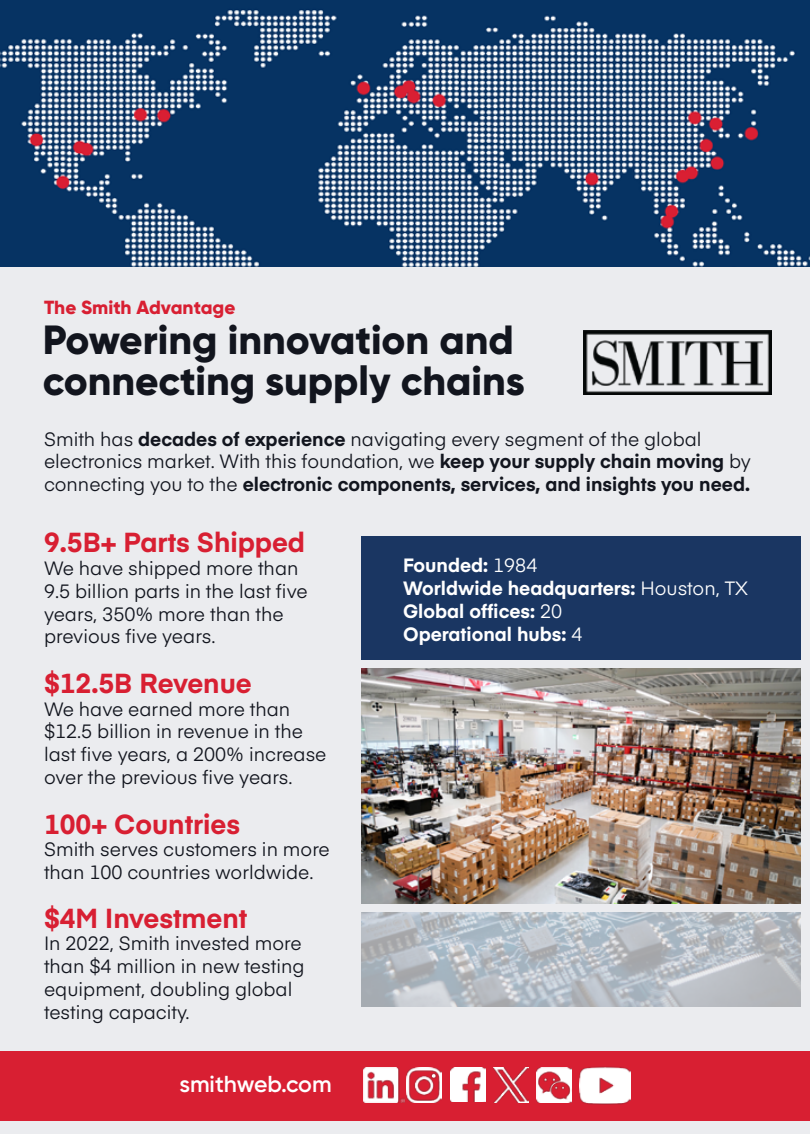
<style>
.page{position:relative;width:810px;height:1134px;background:#fff}
.page>*{position:absolute;margin:0;border:0;box-sizing:border-box;transform-origin:0 0}
.t1{font:800 40.65px/40.7px "Gilroy";color:#12151e}
.t2{font:700 27.15px "Eina 03";color:#d81f32}
.t3{font:600 23.1px "Gilroy";color:#fff}
.t4{font:19.05px/22.8px "Eina 03";color:#12151e}
.t5{font:700 19.05px/22.8px "Eina 03";color:#fff}
.t6{font:800 19.05px "Gilroy";color:#d81f32}
.s1{font-weight:700}
.s2{font-weight:400}
</style>
<div class="page">
<div style="left:0;top:264px;width:810px;height:870px;background:#ebecef"></div>
<div style="left:361px;top:537px;width:440px;height:123px;background:#1a3662"></div>
<img style="left:0;top:0;width:810px;height:267px">
<img style="left:361px;top:669px;width:440px;height:234px">
<img style="left:361px;top:913px;width:440px;height:94px">
<img style="left:583px;top:330px;width:188px;height:64px">
<div style="left:0;top:1051px;width:810px;height:69px;background:#d81f32"></div>
<img style="left:406px;top:1067px;width:35px;height:35px">
<img style="left:363px;top:1067px;width:41px;height:35px">
<img style="left:494px;top:1067px;width:34px;height:35px">
<img style="left:451px;top:1067px;width:34px;height:35px">
<img style="left:537px;top:1067px;width:34px;height:35px">
<img style="left:579px;top:1066px;width:52px;height:39px">
<p class="t6" style="left:44px;top:295px;width:193px">The Smith Advantage</p>
<h1 class="t1" style="left:43px;top:320px;width:484px">Powering innovation and connecting supply chains</h1>
<p class="t4" style="left:44px;top:426px;width:708px">Smith has <span class="s1">decades of experience</span> navigating every segment of the global electronics market. With this foundation, we <span class="s1">keep your supply chain moving</span> by connecting you to the <span class="s1">electronic components, services, and insights you need.</span></p>
<h2 class="t2" style="left:44px;top:522px;width:263px">9.5B+ Parts Shipped</h2>
<p class="t4" style="left:44px;top:556px;width:265px">We have shipped more than<br>9.5 billion parts in the last five years, 350% more than the previous five years.</p>
<h2 class="t2" style="left:44px;top:663px;width:209px">$12.5B Revenue</h2>
<p class="t4" style="left:44px;top:696px;width:284px">We have earned more than $12.5 billion in revenue in the last five years, a 200% increase over the previous five years.</p>
<h2 class="t2" style="left:44px;top:804px;width:198px">100+ Countries</h2>
<p class="t4" style="left:44px;top:837px;width:287px">Smith serves customers in more than 100 countries worldwide.</p>
<h2 class="t2" style="left:44px;top:898px;width:205px">$4M Investment</h2>
<p class="t4" style="left:44px;top:931px;width:262px">In 2022, Smith invested more than $4 million in new testing equipment, doubling global testing capacity.</p>
<p class="t3" style="left:179px;top:1069px;width:154px">smithweb.com</p>
<p class="t5" style="left:403px;top:553px;width:346px">Founded: <span class="s2">1984<br></span>Worldwide headquarters: <span class="s2">Houston, TX<br></span>Global offices: <span class="s2">20<br></span>Operational hubs: <span class="s2">4</span></p>
</div>
